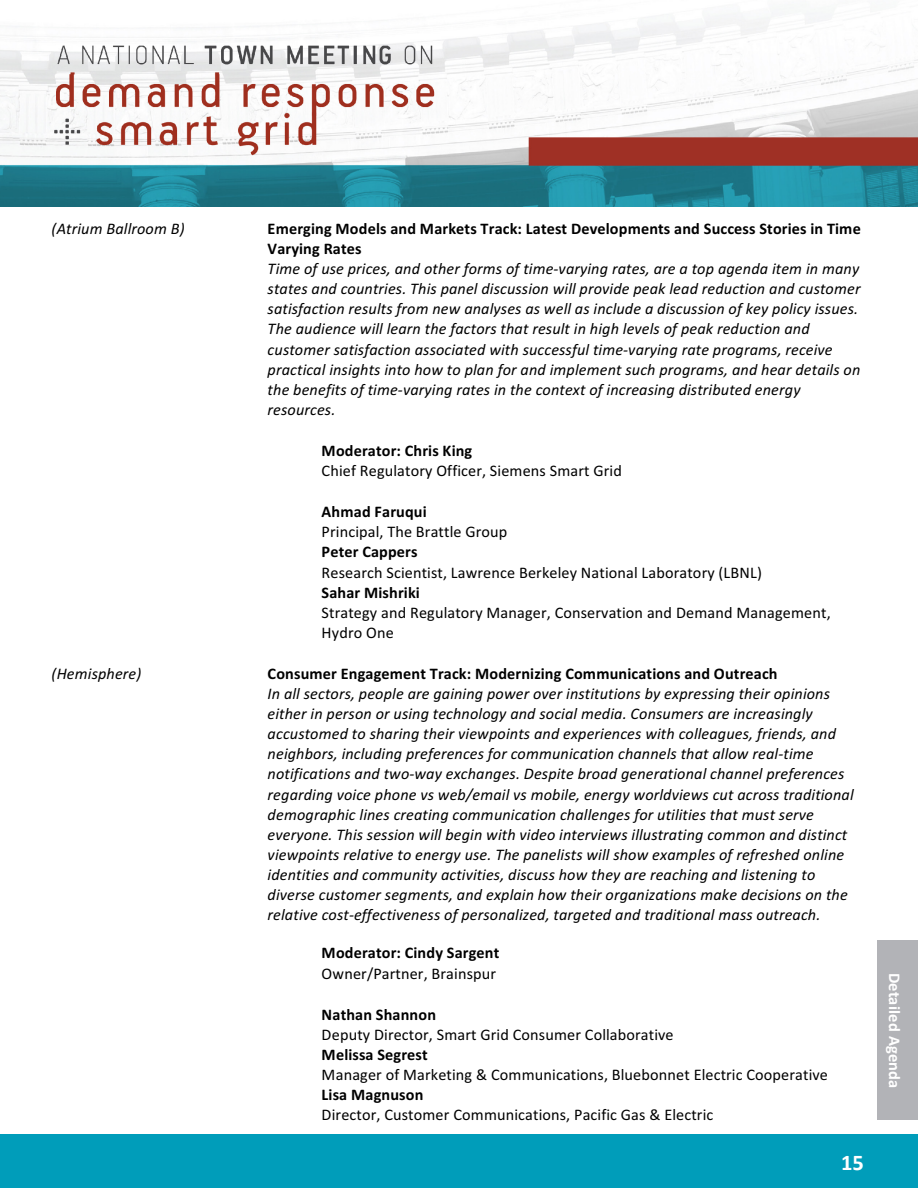
<style>
.page{position:relative;width:918px;height:1188px;background:#fff}
.page>*{position:absolute;margin:0;border:0;box-sizing:border-box;transform-origin:0 0}
.t1{font:700 22.5px "Calibri";color:#fff}
.t2{font:700 16.5px "Calibri";letter-spacing:.01em;color:#fff}
.t3{font:italic 16.2px/20.1px "Calibri";letter-spacing:.01em;color:#000}
.t4{font:16.2px/20.1px "Calibri";letter-spacing:.01em;color:#000}
.s1{font-weight:700;font-style:normal}
.s2{font-weight:700}
</style>
<div class="page">
<div style="left:0;top:1134px;width:918px;height:54px;background:#009dba"></div>
<img style="left:0;top:12px;width:918px;height:195px">
<div style="left:878px;top:940px;width:40px;height:180px;background:#b2b3b7"></div>
<p class="t3" style="left:52px;top:218px;width:135px">(Atrium Ballroom B)</p>
<p class="t3" style="left:268px;top:218px;width:595px"><span class="s1">Emerging Models and Markets Track: Latest Developments and Success Stories in Time Varying Rates<br></span>Time of use prices, and other forms of time-varying rates, are a top agenda item in many states and countries. This panel discussion will provide peak lead reduction and customer satisfaction results from new analyses as well as include a discussion of key policy issues.<br>The audience will learn the factors that result in high levels of peak reduction and customer satisfaction associated with successful time-varying rate programs, receive practical insights into how to plan for and implement such programs, and hear details on the benefits of time-varying rates in the context of increasing distributed energy resources.</p>
<p class="t4" style="left:322px;top:440px;width:302px"><span class="s2">Moderator: Chris King<br></span>Chief Regulatory Officer, Siemens Smart Grid</p>
<p class="t4" style="left:322px;top:501px;width:511px"><span class="s2">Ahmad Faruqui<br></span>Principal, The Brattle Group<br><span class="s2">Peter Cappers<br></span>Research Scientist, Lawrence Berkeley National Laboratory (LBNL)<br><span class="s2">Sahar Mishriki<br></span>Strategy and Regulatory Manager, Conservation and Demand Management,<br>Hydro One</p>
<p class="t3" style="left:52px;top:663px;width:91px">(Hemisphere)</p>
<p class="t3" style="left:268px;top:663px;width:588px"><span class="s1">Consumer Engagement Track: Modernizing Communications and Outreach<br></span>In all sectors, people are gaining power over institutions by expressing their opinions either in person or using technology and social media. Consumers are increasingly accustomed to sharing their viewpoints and experiences with colleagues, friends, and neighbors, including preferences for communication channels that allow real-time notifications and two-way exchanges. Despite broad generational channel preferences regarding voice phone vs web/email vs mobile, energy worldviews cut across traditional demographic lines creating communication challenges for utilities that must serve everyone. This session will begin with video interviews illustrating common and distinct viewpoints relative to energy use. The panelists will show examples of refreshed online identities and community activities, discuss how they are reaching and listening to diverse customer segments, and explain how their organizations make decisions on the relative cost-effectiveness of personalized, targeted and traditional mass outreach.</p>
<p class="t4" style="left:322px;top:943px;width:179px"><span class="s2">Moderator: Cindy Sargent<br></span>Owner/Partner, Brainspur</p>
<p class="t4" style="left:322px;top:1004px;width:508px"><span class="s2">Nathan Shannon<br></span>Deputy Director, Smart Grid Consumer Collaborative<br><span class="s2">Melissa Segrest<br></span>Manager of Marketing &amp; Communications, Bluebonnet Electric Cooperative <span class="s2">Lisa Magnuson<br></span>Director, Customer Communications, Pacific Gas &amp; Electric</p>
<h1 class="t1" style="left:841px;top:1148px;width:24px">15</h1>
<p class="t2" style="left:905px;top:973px;width:117px;rotate:90deg">Detailed Agenda</p>
</div>
